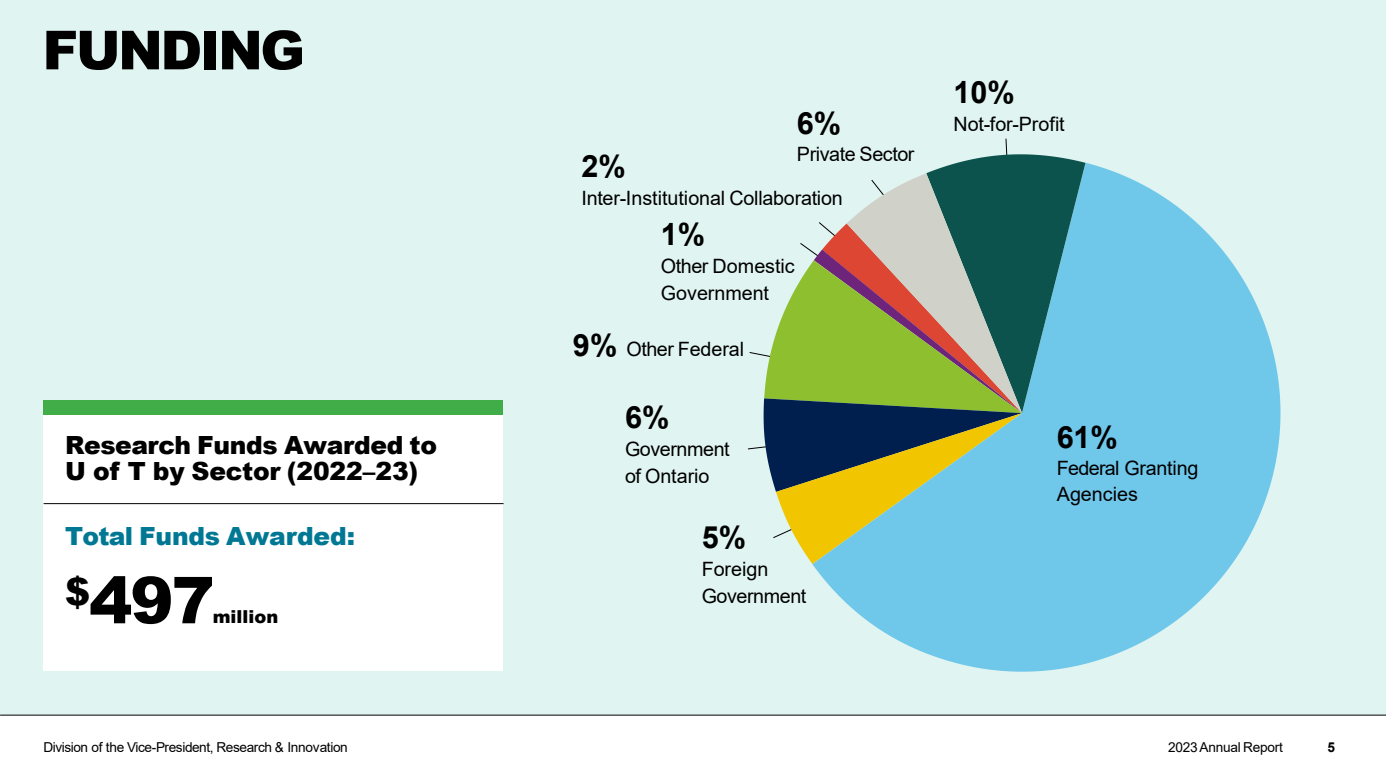
<style>
.page{position:relative;width:1386px;height:780px;background:#fff}
.page>*{position:absolute;margin:0;border:0;box-sizing:border-box;transform-origin:0 0}
.t1{font:900 64.66px "Arial";color:#000}
.t2{font:900 53.73px "Arial";letter-spacing:-.05em;color:#000}
.t3{font:700 30.62px "Arial";color:#000}
.t4{font:900 25.03px/26.2px "Arial";letter-spacing:-.01em;color:#000}
.t5{font:900 25.03px "Arial";letter-spacing:-.01em;color:#007894}
.t6{font:19.78px "Arial";letter-spacing:-.01em;color:#000}
.t7{font:900 17.85px "Arial";color:#000}
.t8{font:13.65px "Arial";letter-spacing:-.025em;color:#000}
.t9{font:700 13.65px "Arial";color:#000}
.s1{font-weight:700;font-size:30.62px}
</style>
<div class="page">
<div style="left:0;top:0;width:1385px;height:714px;background:#e0f4f1"></div>
<svg style="left:812px;top:163px;width:468px;height:508px;fill:#6fc7ea"></svg>
<svg style="left:747px;top:138px;width:338px;height:425px"></svg>
<div style="left:43px;top:414px;width:460px;height:257px;background:#fff"></div>
<div style="left:43px;top:400px;width:460px;height:14px;background:#41ad49"></div>
<hr style="left:44px;top:503px;width:459px;height:1px;background:#000">
<hr style="left:0;top:714px;width:1385px;height:1px;background:#000">
<h2 class="t2" style="left:42px;top:11px;width:264px">FUNDING</h2>
<p class="t4" style="left:65px;top:431px;width:374px">Research Funds Awarded to<br>U of T by Sector (2022–23)</p>
<p class="t5" style="left:65px;top:517px;width:291px">Total Funds Awarded:</p>
<p class="t1" style="left:65px;top:553px;width:151px"><sup>$</sup>497</p>
<p class="t7" style="left:213px;top:603px;width:67px">million</p>
<p class="t3" style="left:581px;top:144px;width:46px">2%</p>
<p class="t3" style="left:796px;top:101px;width:46px">6%</p>
<p class="t6" style="left:796px;top:141px;width:119px">Private Sector</p>
<p class="t6" style="left:581px;top:184px;width:263px">Inter-Institutional Collaboration</p>
<p class="t3" style="left:660px;top:212px;width:46px">1%</p>
<p class="t6" style="left:660px;top:252px;width:135px">Other Domestic</p>
<p class="t6" style="left:660px;top:279px;width:110px">Government</p>
<p class="t6" style="left:572px;top:335px;width:173px"><span class="s1">9%</span> Other Federal</p>
<p class="t3" style="left:625px;top:395px;width:46px">6%</p>
<p class="t6" style="left:625px;top:435px;width:106px">Government</p>
<p class="t6" style="left:625px;top:462px;width:86px">of Ontario</p>
<p class="t3" style="left:701px;top:515px;width:46px">5%</p>
<p class="t6" style="left:701px;top:555px;width:68px">Foreign</p>
<p class="t6" style="left:701px;top:582px;width:106px">Government</p>
<p class="t3" style="left:953px;top:71px;width:63px">10%</p>
<p class="t6" style="left:953px;top:110px;width:113px">Not-for-Profit</p>
<p class="t3" style="left:1056px;top:415px;width:63px">61%</p>
<p class="t6" style="left:1056px;top:454px;width:143px">Federal Granting</p>
<p class="t6" style="left:1056px;top:480px;width:83px">Agencies</p>
<p class="t8" style="left:43px;top:737px;width:306px">Division of the Vice-President, Research &amp; Innovation</p>
<p class="t8" style="left:1167px;top:737px;width:116px">2023 Annual Report</p>
<p class="t9" style="left:1327px;top:736px;width:9px">5</p>
</div>
